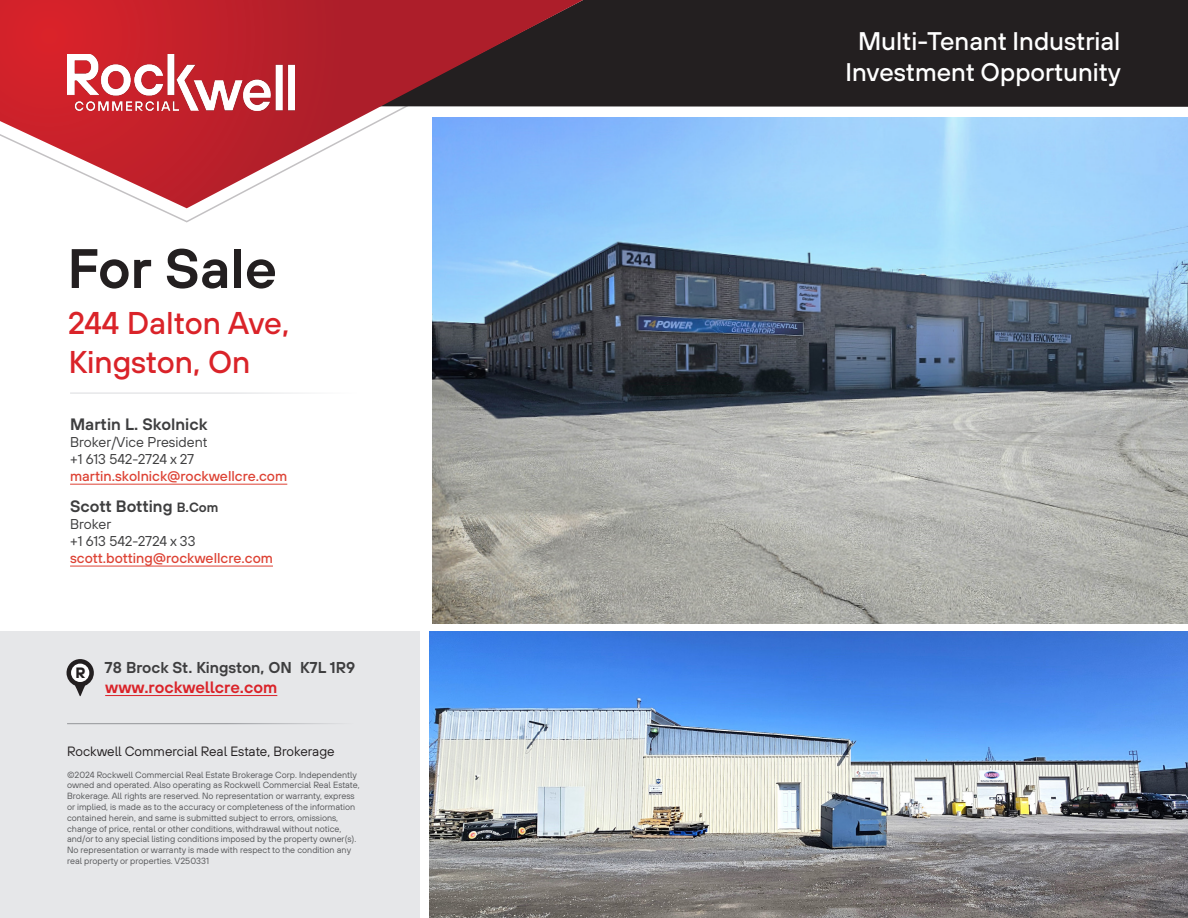
<style>
.page{position:relative;width:1188px;height:918px;background:#fff}
.page>*{position:absolute;margin:0;border:0;box-sizing:border-box;transform-origin:0 0}
.For_Lease_Header{font:55.5px "TT Hoves Pro Dm Bd";color:#231f20}
.Location_Header___Front_page{font:500 31.5px/39px "TT Hoves Pro";color:#da2329}
.Property_Descriptor{font:500 25.5px "TT Hoves Pro";color:#fff}
.Broker-Rep_Names{font:16.5px "TT Hoves Pro Dm Bd";color:#3e3e3f}
.t1{font:16.5px "TT Hoves Pro Dm Bd";color:#da2329}
.Address{font:15.75px "TT Hoves Pro Dm Bd";color:#3e3e3f}
.t2{font:700 15px "TT Hoves Pro";color:#231f20}
.Broker-Rep_Names-2{font:14.25px/17.1px "TT Hoves Pro";color:#3e3e3f}
.Broker-Rep_Names-3{font:500 14.25px/17.1px "TT Hoves Pro";color:#dd4234}
.Disclaimer_Source{font:13.5px "TT Hoves Pro";color:#231f20}
.Disclaimer_Source-2{font:9px/10.8px "TT Hoves Pro";color:#57585a}
.s1{font-weight:500;color:#dd4234}
.s2{font-size:13.5px}
.s3{font-weight:400;color:#3e3e3f}
</style>
<div class="page">
<img style="left:432px;top:118px;width:756px;height:505px">
<img style="left:430px;top:632px;width:758px;height:286px">
<hr style="left:70px;top:484px;width:217px;height:1px;background:#dd4234">
<hr style="left:70px;top:566px;width:203px;height:1px;background:#dd4234">
<svg style="left:156px;top:117px;width:485px;height:106px"></svg>
<div style="left:583px;top:0;width:605px;height:107px;background:#231f20"></div>
<hr style="left:70px;top:392px;width:287px;height:2px;background:#e6e7e9">
<div style="left:0;top:632px;width:419px;height:286px;background:#e6e7e9"></div>
<hr style="left:105px;top:695px;width:172px;height:1px;background:#da2329">
<svg style="left:67px;top:659px;width:27px;height:37px"></svg>
<div style="left:71px;top:664px;width:18px;height:18px;background:#fff;border-radius:50%"></div>
<svg style="left:0;top:0;width:583px;height:208px"></svg>
<img style="left:67px;top:54px;width:228px;height:56px">
<hr style="left:67px;top:723px;width:287px;height:1px;background:#939599">
<p class="For_Lease_Header" style="left:68px;top:229px;width:211px">For Sale</p>
<p class="Location_Header___Front_page" style="left:68px;top:303px;width:223px">244 Dalton Ave,<br>Kingston, On</p>
<p class="Broker-Rep_Names" style="left:70px;top:412px;width:139px">Martin L. Skolnick</p>
<p class="Broker-Rep_Names-2" style="left:70px;top:434px;width:219px">Broker/Vice President<br>+1 613 542-2724 x 27 <span class="s1">martin.skolnick@rockwellcre.com</span></p>
<p class="Broker-Rep_Names" style="left:70px;top:494px;width:150px">Scott Botting <span class="s2">B.Com</span></p>
<p class="Broker-Rep_Names-3" style="left:70px;top:515px;width:204px"><span class="s3">Broker<br>+1 613 542-2724 x 33 </span>scott.botting@rockwellcre.com</p>
<p class="t2" style="left:75px;top:661px;width:12px">R</p>
<p class="Address" style="left:105px;top:656px;width:252px">78 Brock St. Kingston, ON K7L 1R9</p>
<p class="t1" style="left:105px;top:675px;width:174px">www.rockwellcre.com</p>
<p class="Disclaimer_Source" style="left:67px;top:742px;width:269px">Rockwell Commercial Real Estate, Brokerage</p>
<p class="Disclaimer_Source-2" style="left:67px;top:769px;width:294px">©2024 Rockwell Commercial Real Estate Brokerage Corp. Independently owned and operated. Also operating as Rockwell Commercial Real Estate, Brokerage. All rights are reserved. No representation or warranty, express or implied, is made as to the accuracy or completeness of the information contained herein, and same is submitted subject to errors, omissions, change of price, rental or other conditions, withdrawal without notice, and/or to any special listing conditions imposed by the property owner(s).<br>No representation or warranty is made with respect to the condition any real property or properties. V250331</p>
<p class="Property_Descriptor" style="left:858px;top:24px;width:264px">Multi-Tenant Industrial</p>
<p class="Property_Descriptor" style="left:845px;top:54px;width:277px">Investment Opportunity</p>
</div>
